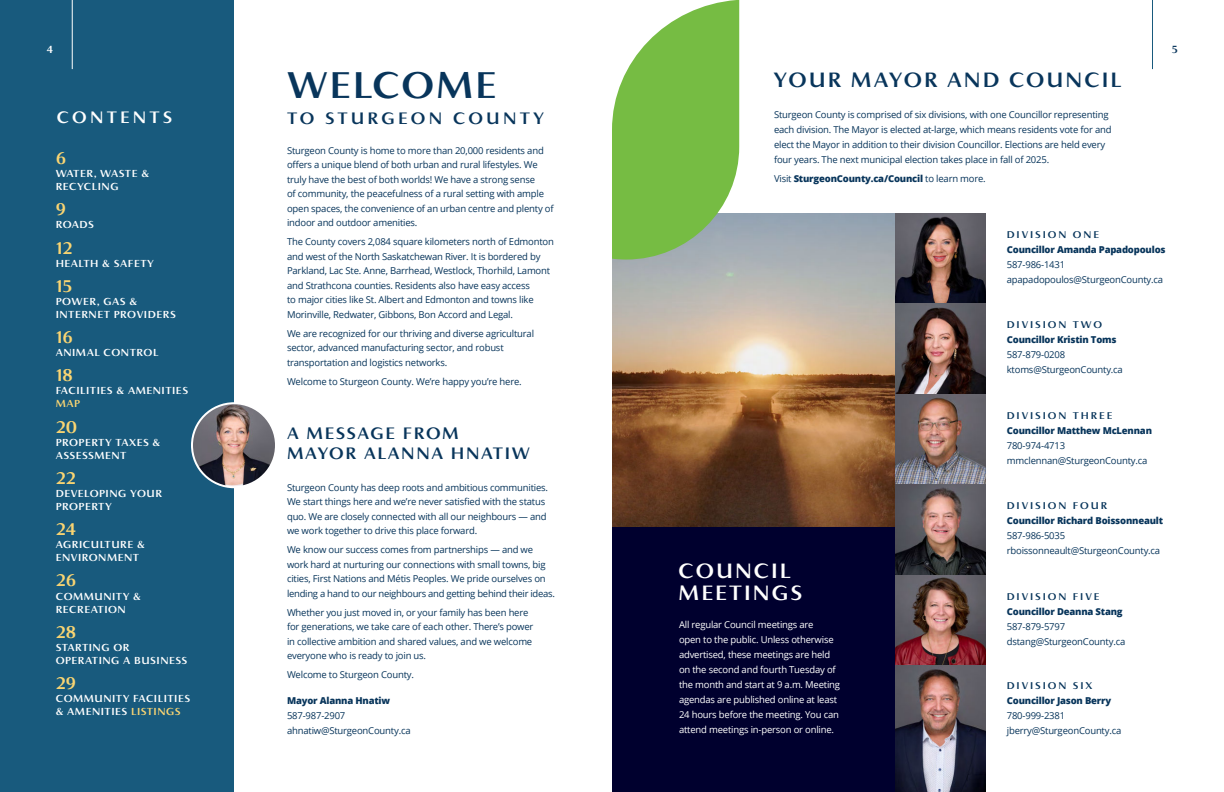
<style>
.page{position:relative;width:1224px;height:792px;background:#fff}
.page>*{position:absolute;margin:0;border:0;box-sizing:border-box;transform-origin:0 0}
.t1{font:700 35.9px "Accent Graphic";letter-spacing:.05em;color:#08355b}
.t2{font:700 20px "Accent Graphic";letter-spacing:.1em;color:#08355b}
.t3{font:700 20px/22px "Accent Graphic";letter-spacing:.1em;color:#fff}
.t4{font:700 16.4px "Accent Graphic";color:#fad572}
.t5{font:700 16px/20px "Accent Graphic";letter-spacing:.1em;color:#08355b}
.t6{font:700 16px "Accent Graphic";letter-spacing:.2em;color:#08355b}
.t7{font:700 16px "Accent Graphic";letter-spacing:.2em;color:#fff}
.t8{font:700 10px "Accent Graphic";color:#fff}
.t9{font:700 10px "Accent Graphic";color:#08355b}
.t10{font:700 9.8px/13.1px "Accent Graphic";letter-spacing:.05em;color:#fff}
.t11{font:700 9.8px "Accent Graphic";color:#fad572}
.t12{font:9.5px/14.5px "Open Sans";letter-spacing:-.02em;color:#08355b}
.t13{font:9.5px/15px "Open Sans";letter-spacing:-.02em;color:#fff}
.t14{font:800 9.5px "Open Sans";letter-spacing:-.02em;color:#08355b}
.t15{font:700 9.5px "Accent Graphic";letter-spacing:.2em;color:#08355b}
.s1{color:#fad572}
.s2{font-weight:400}
</style>
<div class="page">
<div style="left:0;top:0;width:234px;height:792px;background:#185a7d"></div>
<img style="left:612px;top:213px;width:283px;height:314px">
<div style="left:612px;top:527px;width:283px;height:265px;background:#00002e"></div>
<img style="left:192px;top:403px;width:84px;height:84px;border-radius:42px">
<div style="left:191px;top:402px;width:86px;height:86px;border:2px solid #fff;border-radius:50%"></div>
<img style="left:895px;top:213px;width:90px;height:579px">
<svg style="left:612px;top:0;width:127px;height:260px;background:#8ac362"></svg>
<hr style="left:1152px;top:0;width:1px;height:69px;background:#185a7d">
<hr style="left:72px;top:0;width:1px;height:69px;background:#fff">
<p class="t8" style="left:47px;top:44px;width:8px">4</p>
<p class="t9" style="left:1172px;top:44px;width:8px">5</p>
<h1 class="t1" style="left:287px;top:67px;width:211px">WELCOME</h1>
<h3 class="t7" style="left:57px;top:109px;width:117px">CONTENTS</h3>
<h3 class="t6" style="left:287px;top:110px;width:259px">TO STURGEON COUNTY</h3>
<h3 class="t4" style="left:56px;top:150px;width:12px">6</h3>
<p class="t10" style="left:56px;top:167px;width:95px">WATER, WASTE &amp;<br>RECYCLING</p>
<h3 class="t4" style="left:56px;top:201px;width:12px">9</h3>
<p class="t10" style="left:56px;top:218px;width:40px">ROADS</p>
<h3 class="t4" style="left:56px;top:239px;width:18px">12</h3>
<p class="t10" style="left:56px;top:257px;width:100px">HEALTH &amp; SAFETY</p>
<h3 class="t4" style="left:56px;top:278px;width:18px">15</h3>
<p class="t10" style="left:56px;top:295px;width:122px">POWER, GAS &amp;<br>INTERNET PROVIDERS</p>
<h3 class="t4" style="left:56px;top:329px;width:19px">16</h3>
<p class="t10" style="left:56px;top:346px;width:104px">ANIMAL CONTROL</p>
<h3 class="t4" style="left:56px;top:367px;width:19px">18</h3>
<p class="t10" style="left:56px;top:384px;width:134px">FACILITIES &amp; AMENITIES</p>
<p class="t11" style="left:56px;top:399px;width:26px">MAP</p>
<h3 class="t4" style="left:56px;top:418px;width:23px">20</h3>
<p class="t10" style="left:56px;top:436px;width:106px">PROPERTY TAXES &amp;<br>ASSESSMENT</p>
<h3 class="t4" style="left:56px;top:470px;width:21px">22</h3>
<p class="t10" style="left:56px;top:487px;width:108px">DEVELOPING YOUR<br>PROPERTY</p>
<h3 class="t4" style="left:56px;top:521px;width:22px">24</h3>
<p class="t10" style="left:56px;top:538px;width:91px">AGRICULTURE &amp;<br>ENVIRONMENT</p>
<h3 class="t4" style="left:56px;top:572px;width:22px">26</h3>
<p class="t10" style="left:56px;top:589px;width:87px">COMMUNITY &amp;<br>RECREATION</p>
<h3 class="t4" style="left:56px;top:624px;width:22px">28</h3>
<p class="t10" style="left:56px;top:641px;width:133px">STARTING OR<br>OPERATING A BUSINESS</p>
<h3 class="t4" style="left:56px;top:675px;width:22px">29</h3>
<p class="t10" style="left:56px;top:692px;width:136px">COMMUNITY FACILITIES &amp; AMENITIES <span class="s1">LISTINGS</span></p>
<p class="t12" style="left:287px;top:144px;width:268px">Sturgeon County is home to more than 20,000 residents and offers a unique blend of both urban and rural lifestyles. We truly have the best of both worlds! We have a strong sense<br>of community, the peacefulness of a rural setting with ample open spaces, the convenience of an urban centre and plenty of indoor and outdoor amenities.</p>
<p class="t12" style="left:287px;top:234px;width:269px">The County covers 2,084 square kilometers north of Edmonton and west of the North Saskatchewan River. It is bordered by Parkland, Lac Ste. Anne, Barrhead, Westlock, Thorhild, Lamont and Strathcona counties. Residents also have easy access<br>to major cities like St. Albert and Edmonton and towns like Morinville, Redwater, Gibbons, Bon Accord and Legal.</p>
<p class="t12" style="left:287px;top:327px;width:249px">We are recognized for our thriving and diverse agricultural sector, advanced manufacturing sector, and robust transportation and logistics networks.</p>
<p class="t12" style="left:287px;top:375px;width:236px">Welcome to Sturgeon County. We’re happy you’re here.</p>
<h3 class="t5" style="left:287px;top:424px;width:244px">A MESSAGE FROM<br>MAYOR ALANNA HNATIW</h3>
<p class="t12" style="left:287px;top:481px;width:263px">Sturgeon County has deep roots and ambitious communities.<br>We start things here and we’re never satisfied with the status quo. We are closely connected with all our neighbours — and we work together to drive this place forward.</p>
<p class="t12" style="left:287px;top:542px;width:269px">We know our success comes from partnerships — and we work hard at nurturing our connections with small towns, big cities, First Nations and Métis Peoples. We pride ourselves on lending a hand to our neighbours and getting behind their ideas.</p>
<p class="t12" style="left:287px;top:606px;width:248px">Whether you just moved in, or your family has been here for generations, we take care of each other. There’s power in collective ambition and shared values, and we welcome everyone who is ready to join us.</p>
<p class="t12" style="left:287px;top:669px;width:128px">Welcome to Sturgeon County.</p>
<p class="t14" style="left:287px;top:696px;width:105px">Mayor Alanna Hnatiw</p>
<p class="t12" style="left:287px;top:709px;width:125px;line-height:15px">587-987-2907 ahnatiw@SturgeonCounty.ca</p>
<h2 class="t2" style="left:774px;top:70px;width:349px">YOUR MAYOR AND COUNCIL</h2>
<p class="t12" style="left:774px;top:108px;width:339px;line-height:15px">Sturgeon County is comprised of six divisions, with one Councillor representing each division. The Mayor is elected at-large, which means residents vote for and elect the Mayor in addition to their division Councillor. Elections are held every four years. The next municipal election takes place in fall of 2025.</p>
<p class="t14" style="left:774px;top:175px;width:213px"><span class="s2">Visit</span> SturgeonCounty.ca/Council <span class="s2">to learn more.</span></p>
<h2 class="t3" style="left:679px;top:560px;width:125px">COUNCIL<br>MEETINGS</h2>
<p class="t13" style="left:679px;top:618px;width:163px">All regular Council meetings are<br>open to the public. Unless otherwise advertised, these meetings are held on the second and fourth Tuesday of the month and start at 9 a.m. Meeting agendas are published online at least 24 hours before the meeting. You can attend meetings in-person or online.</p>
<p class="t15" style="left:1007px;top:230px;width:94px">DIVISION ONE</p>
<p class="t14" style="left:1007px;top:246px;width:160px">Councillor Amanda Papadopoulos</p>
<p class="t12" style="left:1007px;top:258px;width:158px;line-height:15px">587-986-1431 apapadopoulos@SturgeonCounty.ca</p>
<p class="t15" style="left:1007px;top:320px;width:97px">DIVISION TWO</p>
<p class="t14" style="left:1007px;top:336px;width:111px">Councillor Kristin Toms</p>
<p class="t12" style="left:1007px;top:348px;width:118px;line-height:15px">587-879-0208 ktoms@SturgeonCounty.ca</p>
<p class="t15" style="left:1007px;top:411px;width:107px">DIVISION THREE</p>
<p class="t14" style="left:1007px;top:426px;width:147px">Councillor Matthew McLennan</p>
<p class="t12" style="left:1007px;top:439px;width:142px;line-height:15px">780-974-4713 mmclennan@SturgeonCounty.ca</p>
<p class="t15" style="left:1007px;top:501px;width:102px">DIVISION FOUR</p>
<p class="t14" style="left:1007px;top:517px;width:158px">Councillor Richard Boissonneault</p>
<p class="t12" style="left:1007px;top:529px;width:155px;line-height:15px">587-986-5035 rboissonneault@SturgeonCounty.ca</p>
<p class="t15" style="left:1007px;top:592px;width:94px">DIVISION FIVE</p>
<p class="t14" style="left:1007px;top:607px;width:117px">Councillor Deanna Stang</p>
<p class="t12" style="left:1007px;top:620px;width:120px;line-height:15px">587-879-5797 dstang@SturgeonCounty.ca</p>
<p class="t15" style="left:1007px;top:681px;width:87px">DIVISION SIX</p>
<p class="t14" style="left:1007px;top:697px;width:106px">Councillor Jason Berry</p>
<p class="t12" style="left:1007px;top:709px;width:116px;line-height:15px">780-999-2381 jberry@SturgeonCounty.ca</p>
</div>
